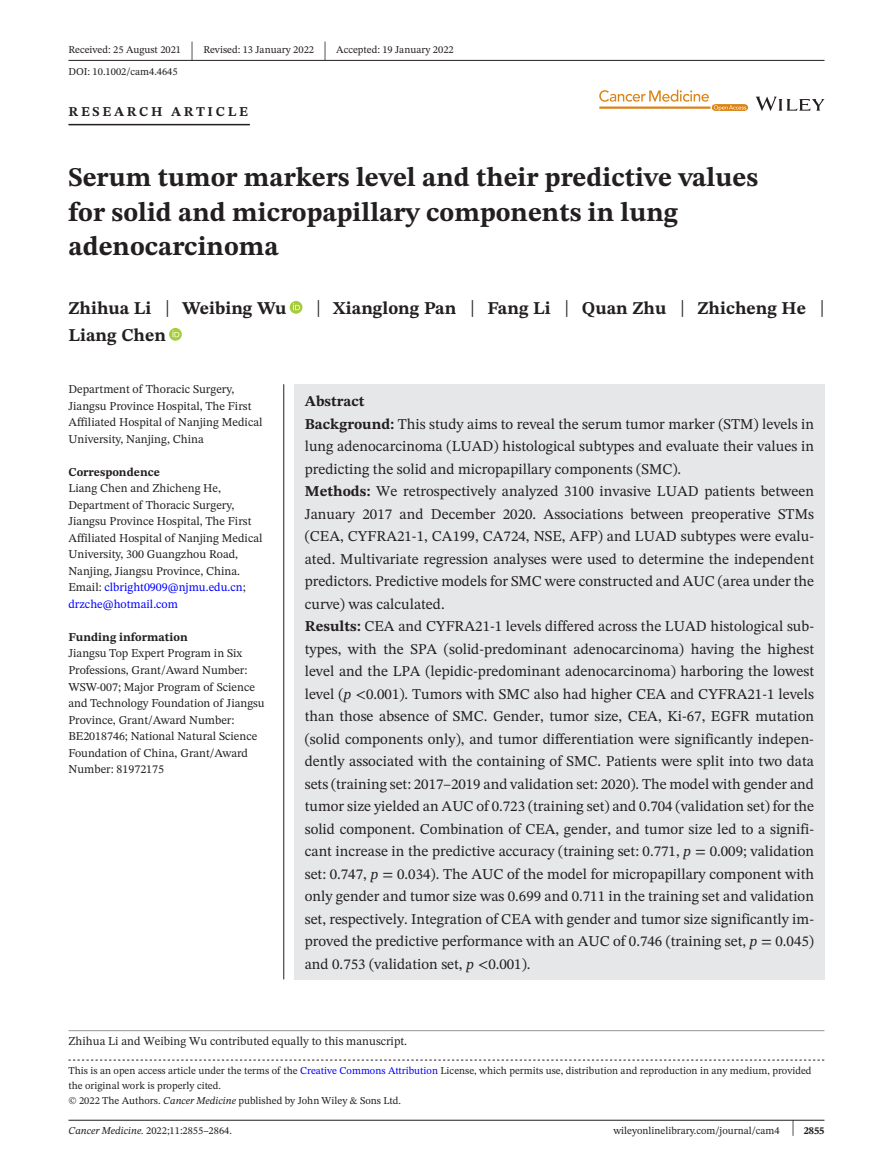
<style>
.page{position:relative;width:893px;height:1174px;background:#fff}
.page>*{position:absolute;margin:0;border:0;box-sizing:border-box;transform-origin:0 0}
.t1{font:700 27px/34.5px "STIX Two Text";color:#231f20}
.t2{font:25.65px "STIX Two Text";color:#231f20;scale:.49 1}
.t3{font:700 18px "STIX Two Text";color:#231f20}
.t4{font:15px/22.5px "STIX Two Text";color:#231f20}
.t5{font:700 13.5px "STIX Two Text";letter-spacing:.2em;color:#231f20}
.t6{font:12px/16.5px "STIX Two Text";color:#231f20}
.t7{font:700 12px "STIX Two Text";color:#231f20}
.t8{font:10.5px/15px "STIX Two Text";color:#231f20}
.s1{font-weight:400;font-size:23.4px}
.s2{color:#00f}
.s3{font-weight:700}
.s4{font-style:italic}
.s5{font-size:22.2px}
</style>
<div class="page">
<hr style="left:68px;top:1119px;width:756px;height:1px;background:#231f20">
<svg style="left:756px;top:97px;width:68px;height:14px"></svg>
<svg style="left:599px;top:90px;width:149px;height:21px"></svg>
<hr style="left:68px;top:60px;width:756px;height:1px;background:#231f20">
<hr style="left:68px;top:124px;width:182px;height:1px;background:#231f20">
<svg style="left:290px;top:301px;width:12px;height:13px"></svg>
<svg style="left:293px;top:303px;width:7px;height:7px"></svg>
<svg style="left:169px;top:328px;width:13px;height:13px"></svg>
<svg style="left:172px;top:330px;width:7px;height:7px"></svg>
<svg style="left:68px;top:1059px;width:756px;height:1px"></svg>
<hr style="left:68px;top:1030px;width:756px;height:1px;background:#939598">
<div style="left:294px;top:384px;width:530px;height:595px;background:#e6e7e9"></div>
<hr style="left:283px;top:384px;width:1px;height:595px;background:#231f20">
<p class="t8" style="left:68px;top:42px;width:114px">Received: 25 August 2021</p>
<h2 class="t2" style="left:191px;top:32px;width:8px">|</h2>
<p class="t8" style="left:203px;top:42px;width:112px">Revised: 13 January 2022</p>
<h2 class="t2" style="left:323px;top:32px;width:8px">|</h2>
<p class="t8" style="left:336px;top:42px;width:119px">Accepted: 19 January 2022</p>
<p class="t8" style="left:68px;top:64px;width:111px">DOI: 10.1002/cam4.4645</p>
<p class="t5" style="left:68px;top:101px;width:181px">RESEARCH ARTICLE</p>
<h1 class="t1" style="left:68px;top:161px;width:691px">Serum tumor markers level and their predictive values for solid and micropapillary components in lung adenocarcinoma</h1>
<p class="t3" style="left:68px;top:295px;width:220px">Zhihua Li <span class="s1">|</span> Weibing Wu</p>
<p class="t3" style="left:316px;top:295px;width:510px"><span class="s1">|</span> Xianglong Pan <span class="s1">|</span> Fang Li <span class="s1">|</span> Quan Zhu <span class="s1">|</span> Zhicheng He <span class="s1">|</span></p>
<p class="t3" style="left:68px;top:322px;width:99px">Liang Chen</p>
<p class="t6" style="left:68px;top:381px;width:196px">Department of Thoracic Surgery, Jiangsu Province Hospital, The First Affiliated Hospital of Nanjing Medical University, Nanjing, China</p>
<p class="t7" style="left:68px;top:463px;width:93px">Correspondence</p>
<p class="t6" style="left:68px;top:480px;width:196px">Liang Chen and Zhicheng He, Department of Thoracic Surgery, Jiangsu Province Hospital, The First Affiliated Hospital of Nanjing Medical University, 300 Guangzhou Road, Nanjing, Jiangsu Province, China.<br>Email: <span class="s2">clbright0909@njmu.edu.cn</span>; <span class="s2">drzche@hotmail.com</span></p>
<p class="t7" style="left:68px;top:628px;width:121px">Funding information</p>
<p class="t6" style="left:68px;top:645px;width:198px">Jiangsu Top Expert Program in Six<br>Professions, Grant/Award Number:<br>WSW-007; Major Program of Science and Technology Foundation of Jiangsu<br>Province, Grant/Award Number:<br>BE2018746; National Natural Science<br>Foundation of China, Grant/Award<br>Number: 81972175</p>
<p class="t4" style="left:305px;top:390px;width:511px"><span class="s3">Abstract<br>Background:</span> This study aims to reveal the serum tumor marker (STM) levels in lung adenocarcinoma (LUAD) histological subtypes and evaluate their values in predicting the solid and micropapillary components (SMC).<br><span class="s3">Methods:</span> We retrospectively analyzed 3100 invasive LUAD patients between January 2017 and December 2020. Associations between preoperative STMs (CEA, CYFRA21-1, CA199, CA724, NSE, AFP) and LUAD subtypes were evalu&shy;ated. Multivariate regression analyses were used to determine the independent predictors. Predictive models for SMC were constructed and AUC (area under the curve) was calculated.<br><span class="s3">Results:</span> CEA and CYFRA21-1 levels differed across the LUAD histological sub&shy;types, with the SPA (solid-predominant adenocarcinoma) having the highest level and the LPA (lepidic-predominant adenocarcinoma) harboring the lowest level (<span class="s4">p</span> &lt;0.001). Tumors with SMC also had higher CEA and CYFRA21-1 levels than those absence of SMC. Gender, tumor size, CEA, Ki-67, EGFR mutation (solid components only), and tumor differentiation were significantly indepen&shy;dently associated with the containing of SMC. Patients were split into two data sets (training set: 2017–2019 and validation set: 2020). The model with gender and tumor size yielded an AUC of 0.723 (training set) and 0.704 (validation set) for the solid component. Combination of CEA, gender, and tumor size led to a signifi&shy;cant increase in the predictive accuracy (training set: 0.771, <span class="s4">p</span> = 0.009; validation set: 0.747, <span class="s4">p</span> = 0.034). The AUC of the model for micropapillary component with only gender and tumor size was 0.699 and 0.711 in the training set and validation set, respectively. Integration of CEA with gender and tumor size significantly im&shy;proved the predictive performance with an AUC of 0.746 (training set, <span class="s4">p</span> = 0.045) and 0.753 (validation set, <span class="s4">p</span> &lt;0.001).</p>
<p class="t6" style="left:68px;top:1032px;width:340px">Zhihua Li and Weibing Wu contributed equally to this manuscript.</p>
<p class="t8" style="left:68px;top:1063px;width:745px">This is an open access article under the terms of the <span class="s2">Creative Commons Attribution</span> License, which permits use, distribution and reproduction in any medium, provided the original work is properly cited.<br>© 2022 The Authors. <span class="s4">Cancer Medicine</span> published by John Wiley &amp; Sons Ltd.</p>
<p class="t8" style="left:68px;top:1123px;width:165px"><span class="s4">Cancer Medicine.</span> 2022;11:2855–2864.</p>
<p class="t8" style="left:613px;top:1123px;width:213px">wileyonlinelibrary.com/journal/cam4 <span class="s5">|</span> <span class="s3">2855</span></p>
</div>
